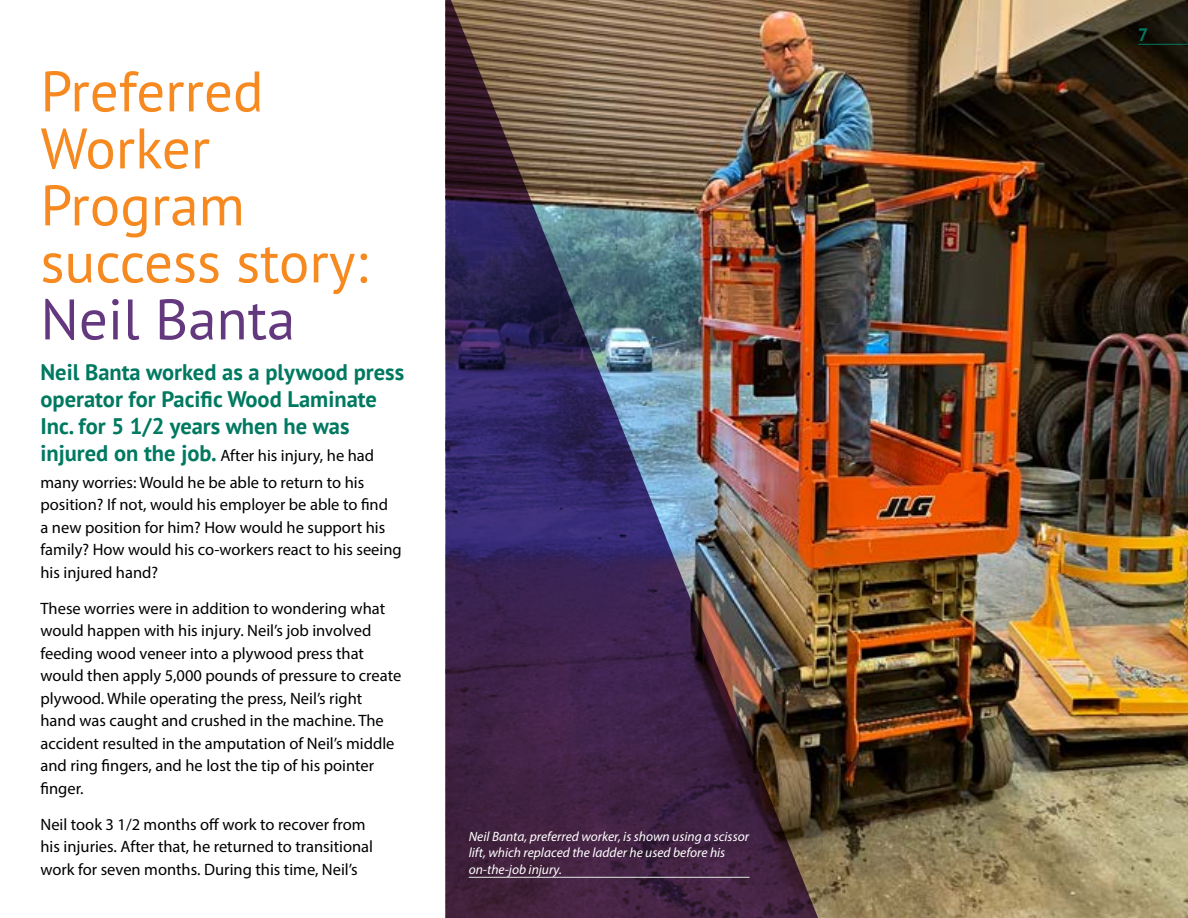
<style>
.page{position:relative;width:1188px;height:918px;background:#fff}
.page>*{position:absolute;margin:0;border:0;box-sizing:border-box;transform-origin:0 0}
.t1{font:57px/57px "PT Sans";color:#f6891f}
.t2{font:57px "PT Sans";color:#63387f}
.t3{font:700 22.5px/27px "PT Sans";color:#007961}
.t4{font:700 18px "PT Sans";color:#007961}
.t5{font:16.5px/22.5px "Myriad Pro";color:#000}
.t6{font:italic 13.5px/16.2px "Myriad Pro";color:#fff}
.s1{font-family:"PT Sans";font-weight:700;font-size:22.5px;color:#007961}
</style>
<div class="page">
<img style="left:824px;top:0;width:364px;height:918px">
<img style="left:446px;top:0;width:378px;height:918px">
<hr style="left:1138px;top:44px;width:50px;height:1px;background:#007961">
<hr style="left:469px;top:877px;width:281px;height:1px;background:#d1d3d4">
<h1 class="t1" style="left:40px;top:62px;width:329px">Preferred<br>Worker<br>Program success story:</h1>
<h1 class="t2" style="left:40px;top:283px;width:256px">Neil Banta</h1>
<h2 class="t3" style="left:40px;top:358px;width:365px">Neil Banta worked as a plywood press operator for Pacific Wood Laminate<br>Inc. for 5 1/2 years when he was</h2>
<p class="t5" style="left:40px;top:442px;width:335px;line-height:27px"><span class="s1">injured on the job.</span> After his injury, he had many worries: Would he be able to return to his</p>
<p class="t5" style="left:41px;top:493px;width:363px">position? If not, would his employer be able to find<br>a new position for him? How would he support his family? How would his co-workers react to his seeing his injured hand?</p>
<p class="t5" style="left:41px;top:597px;width:362px">These worries were in addition to wondering what would happen with his injury. Neil’s job involved feeding wood veneer into a plywood press that would then apply 5,000 pounds of pressure to create plywood. While operating the press, Neil’s right hand was caught and crushed in the machine. The accident resulted in the amputation of Neil’s middle and ring fingers, and he lost the tip of his pointer finger.</p>
<p class="t5" style="left:41px;top:813px;width:334px">Neil took 3 1/2 months off work to recover from his injuries. After that, he returned to transitional work for seven months. During this time, Neil’s</p>
<p class="t6" style="left:469px;top:828px;width:282px">Neil Banta, preferred worker, is shown using a scissor lift, which replaced the ladder he used before his on-the-job injury.</p>
<p class="t4" style="left:1138px;top:22px;width:12px">7</p>
</div>
